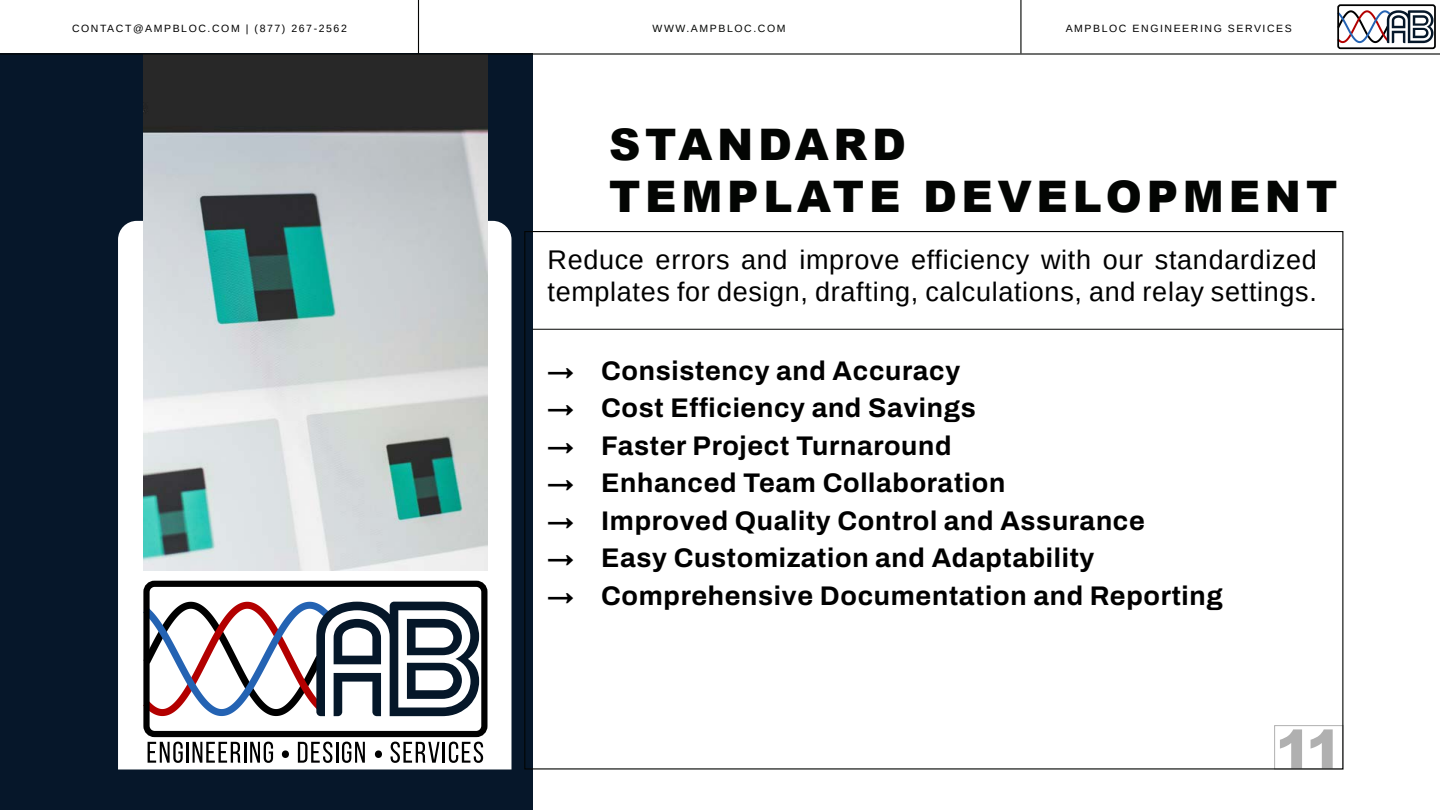
<style>
.page{position:relative;width:1440px;height:810px;background:#fff}
.page>*{position:absolute;margin:0;border:0;box-sizing:border-box;transform-origin:0 0}
.t1{font:900 54px "Arial";color:#b0b0b0}
.t2{font:900 43.5px/52.2px "Arial";letter-spacing:.11em;color:#030503}
.t3{font:600 27px "Archivo";letter-spacing:.025em;color:#000}
.t4{font:27px/32.4px "Arimo";letter-spacing:.025em;color:#000}
.t5{font:10.5px "Arimo";letter-spacing:.15em;color:#000}
.t6{font:10.5px "Arimo";letter-spacing:.15em;color:#030503}
</style>
<div class="page">
<div style="left:1274px;top:725px;width:69px;height:45px;border:1px solid #b0b0b0"></div>
<div style="left:0;top:53px;width:532px;height:757px;background:#06172a"></div>
<hr style="left:532px;top:329px;width:811px;height:1px;background:#030503">
<hr style="left:418px;top:0;width:1px;height:55px;background:#030503">
<hr style="left:1020px;top:0;width:2px;height:53px;background:#030503">
<div style="left:118px;top:221px;width:394px;height:549px;background:#fff"></div>
<svg style="left:148px;top:742px;width:35px;height:21px"></svg>
<hr style="left:186px;top:742px;width:3px;height:21px;background:#000">
<svg style="left:193px;top:742px;width:47px;height:21px"></svg>
<hr style="left:244px;top:742px;width:2px;height:21px;background:#000">
<svg style="left:250px;top:742px;width:23px;height:21px"></svg>
<svg style="left:298px;top:742px;width:34px;height:21px"></svg>
<hr style="left:336px;top:742px;width:2px;height:21px;background:#000">
<svg style="left:342px;top:742px;width:23px;height:21px"></svg>
<svg style="left:391px;top:742px;width:49px;height:21px"></svg>
<hr style="left:443px;top:742px;width:2px;height:21px;background:#000">
<svg style="left:449px;top:742px;width:34px;height:21px"></svg>
<div style="left:282px;top:750px;width:7px;height:8px;background:#000;border-radius:50%"></div>
<div style="left:375px;top:750px;width:7px;height:8px;background:#000;border-radius:50%"></div>
<div style="left:143px;top:581px;width:344px;height:156px;border:6px solid #000;border-radius:8px"></div>
<svg style="left:138px;top:598px;width:341px;height:122px"></svg>
<img style="left:143px;top:55px;width:345px;height:515px">
<hr style="left:0;top:53px;width:1440px;height:2px;background:#030503">
<div style="left:1337px;top:4px;width:99px;height:45px;border:2px solid #000;border-radius:2px"></div>
<svg style="left:1337px;top:9px;width:96px;height:35px"></svg>
<p class="t5" style="left:72px;top:21px;width:276px">CONTACT@AMPBLOC.COM | (877) 267-2562</p>
<p class="t5" style="left:1066px;top:21px;width:228px">AMPBLOC ENGINEERING SERVICES</p>
<p class="t6" style="left:653px;top:21px;width:134px">WWW.AMPBLOC.COM</p>
<h2 class="t2" style="left:609px;top:117px;width:730px">STANDARD<br>TEMPLATE DEVELOPMENT</h2>
<p class="t4" style="left:548px;top:243px;width:771px">Reduce errors and improve efficiency with our standardized templates for design, drafting, calculations, and relay settings.</p>
<p class="t3" style="left:547px;top:350px;width:414px">→ Consistency and Accuracy</p>
<p class="t3" style="left:547px;top:388px;width:430px">→ Cost Efficiency and Savings</p>
<p class="t3" style="left:547px;top:425px;width:406px">→ Faster Project Turnaround</p>
<p class="t3" style="left:547px;top:463px;width:460px">→ Enhanced Team Collaboration</p>
<p class="t3" style="left:547px;top:500px;width:599px">→ Improved Quality Control and Assurance</p>
<p class="t3" style="left:547px;top:538px;width:549px">→ Easy Customization and Adaptability</p>
<p class="t3" style="left:547px;top:575px;width:677px">→ Comprehensive Documentation and Reporting</p>
<h1 class="t1" style="left:1276px;top:710px;width:68px">11</h1>
</div>
